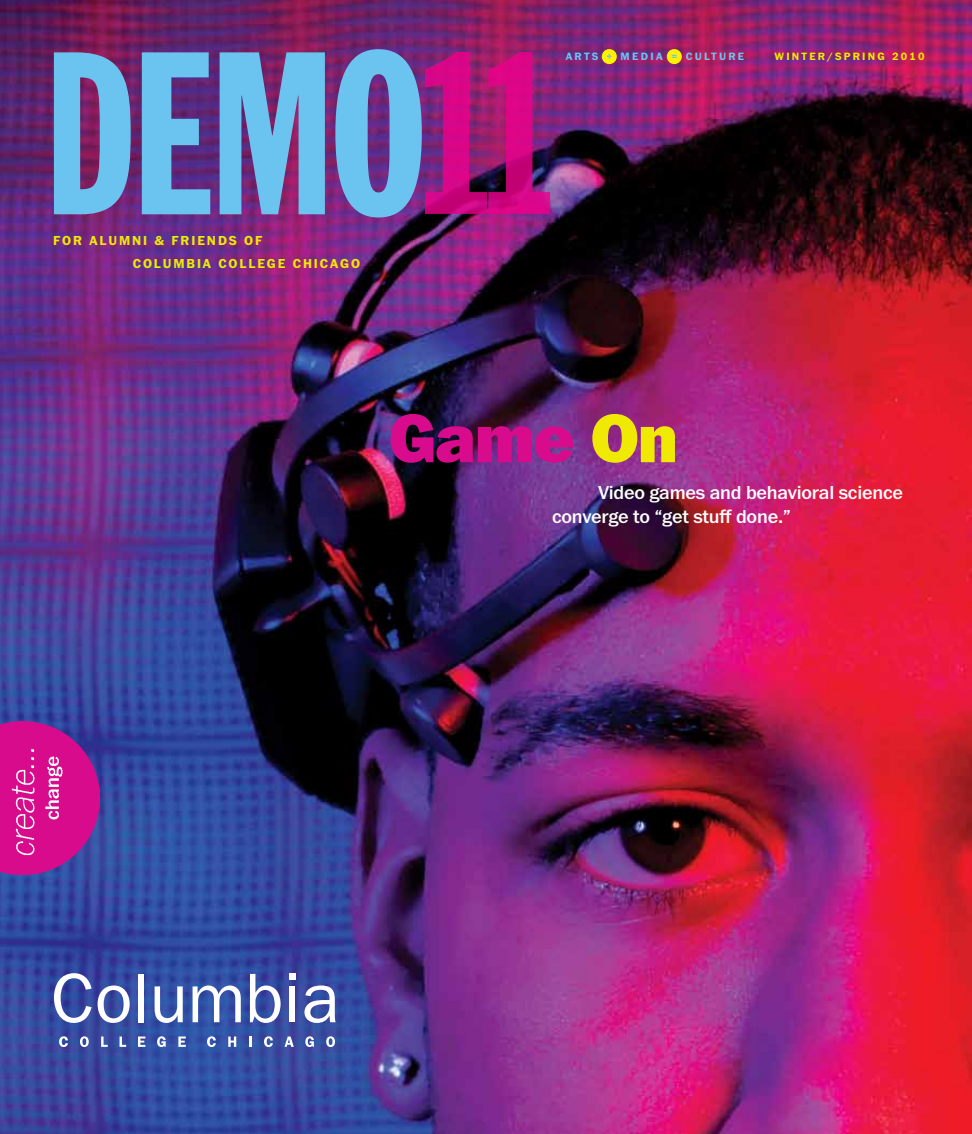
<style>
.page{position:relative;width:972px;height:1134px;background:#fff}
.page>*{position:absolute;margin:0;border:0;box-sizing:border-box;transform-origin:0 0}
.t1{font:227.4px "Franklin Gothic Std Extra Cond";color:#ec008c}
.t2{font:500 19.5px/24px "Franklin ITC Pro";letter-spacing:-.01em;color:#fff}
.t3{font:700 13.5px/22.5px "Franklin ITC Pro";letter-spacing:.14em;color:#f0e904}
.t4{font:700 10.95px "Franklin ITC Pro";letter-spacing:.2em;color:#6bc4ef}
.t5{font:700 10.95px "Franklin ITC Pro";letter-spacing:.2em;color:#f0e904}
</style>
<div class="page">
<img style="left:0;top:0;width:972px;height:1134px">
<svg style="left:54px;top:49px;width:368px;height:169px;background:#6c8ac2"></svg>
<img style="left:0;top:721px;width:99px;height:153px">
<div style="left:602px;top:49px;width:15px;height:15px;background:#fff200;border-radius:50%"></div>
<div style="left:667px;top:49px;width:15px;height:15px;background:#fff200;border-radius:50%"></div>
<svg style="left:592px;top:414px;width:83px;height:49px;background:#cb9c36"></svg>
<svg style="left:391px;top:414px;width:182px;height:49px;background:#951475"></svg>
<svg style="left:54px;top:973px;width:38px;height:50px"></svg>
<svg style="left:98px;top:986px;width:32px;height:37px"></svg>
<div style="left:139px;top:974px;width:5px;height:48px;background:#fff"></div>
<svg style="left:155px;top:986px;width:28px;height:37px"></svg>
<svg style="left:193px;top:986px;width:48px;height:36px"></svg>
<svg style="left:250px;top:974px;width:31px;height:49px"></svg>
<svg style="left:289px;top:974px;width:6px;height:6px"></svg>
<div style="left:289px;top:986px;width:6px;height:36px;background:#fff"></div>
<svg style="left:304px;top:986px;width:32px;height:37px"></svg>
<svg style="left:59px;top:1036px;width:9px;height:11px"></svg>
<svg style="left:80px;top:1036px;width:9px;height:11px"></svg>
<svg style="left:101px;top:1037px;width:7px;height:10px"></svg>
<svg style="left:120px;top:1037px;width:6px;height:10px"></svg>
<svg style="left:138px;top:1037px;width:7px;height:10px"></svg>
<svg style="left:157px;top:1036px;width:9px;height:11px"></svg>
<svg style="left:178px;top:1037px;width:8px;height:10px"></svg>
<svg style="left:207px;top:1036px;width:9px;height:11px"></svg>
<svg style="left:228px;top:1037px;width:8px;height:10px"></svg>
<svg style="left:249px;top:1037px;width:3px;height:10px"></svg>
<svg style="left:264px;top:1036px;width:9px;height:11px"></svg>
<svg style="left:284px;top:1037px;width:10px;height:10px"></svg>
<svg style="left:305px;top:1036px;width:9px;height:11px"></svg>
<svg style="left:326px;top:1036px;width:9px;height:11px"></svg>
<p class="t3" style="left:53px;top:230px;width:175px">FOR ALU MNI &amp; FRIENDS</p>
<p class="t3" style="left:133px;top:230px;width:229px;text-indent:111px">OF<br>COLU MBIA COLLEGE CHICAGO</p>
<h1 class="t1" style="left:424px;top:12px;width:128px">11</h1>
<p class="t4" style="left:566px;top:50px;width:92px">ART S + MEDIA</p>
<p class="t4" style="left:671px;top:50px;width:66px">= CULT URE</p>
<p class="t5" style="left:775px;top:50px;width:87px">WINTER/SPRIN</p>
<p class="t5" style="left:877px;top:50px;width:49px">G 2010</p>
<p class="t2" style="left:552px;top:481px;width:352px;text-indent:46px">Video games and behavioral science converge to “get stuff done.”</p>
</div>
